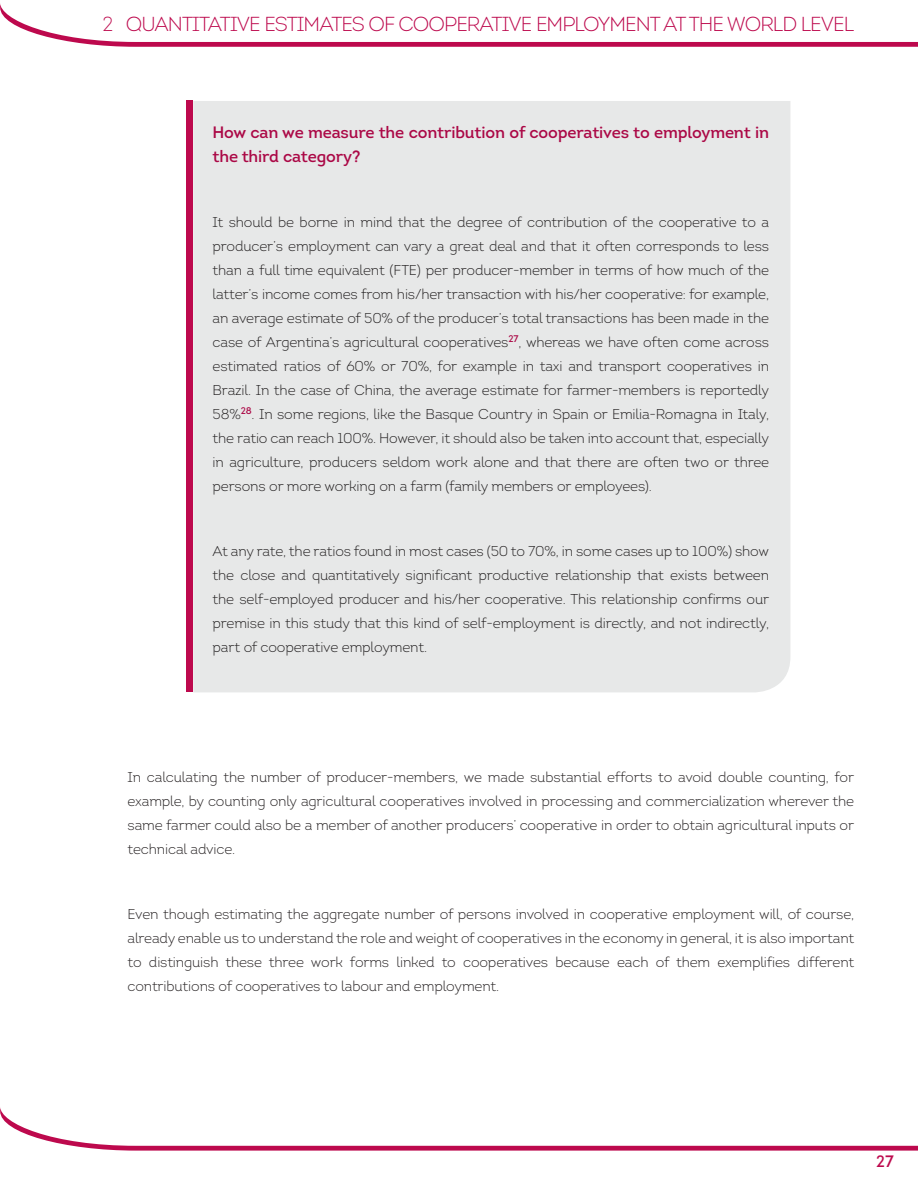
<style>
.page{position:relative;width:918px;height:1188px;background:#fff}
.page>*{position:absolute;margin:0;border:0;box-sizing:border-box;transform-origin:0 0}
.t1{font:300 20.25px "Intro";letter-spacing:-.045em;color:#bd094d}
.t2{font:16.5px/24px "Intro";letter-spacing:-.01em;color:#bd094d}
.t3{font:300 14.25px/24px "Intro";letter-spacing:-.01em;color:#231f20;text-align:justify}
</style>
<div class="page">
<svg style="left:0;top:1107px;width:918px;height:44px"></svg>
<svg style="left:0;top:3px;width:918px;height:44px"></svg>
<div style="left:193px;top:101px;width:597px;height:591px;background:#e7e8e8"></div>
<div style="left:187px;top:101px;width:6px;height:591px;background:#bd094d"></div>
<h1 class="t1" style="left:103px;top:11px;width:753px">2 QUANTITATIVE ESTIMATES OF COOPERATIVE EMPLOYMENT AT THE WORLD LEVEL</h1>
<p class="t2" style="left:213px;top:121px;width:558px">How can we measure the contribution of cooperatives to employment in the third category?</p>
<p class="t3" style="left:213px;top:210px;width:558px">It should be borne in mind that the degree of contribution of the cooperative to a producer’s employment can vary a great deal and that it often corresponds to less than a full time equivalent (FTE) per producer-member in terms of how much of the latter’s income comes from his/her transaction with his/her cooperative: for example, an average estimate of 50% of the producer’s total transactions has been made in the case of Argentina’s agricultural cooperatives<sup>27</sup>, whereas we have often come across estimated ratios of 60% or 70%, for example in taxi and transport cooperatives in Brazil. In the case of China, the average estimate for farmer-members is reportedly 58%<sup>28</sup>. In some regions, like the Basque Country in Spain or Emilia-Romagna in Italy, the ratio can reach 100%. However, it should also be taken into account that, especially in agriculture, producers seldom work alone and that there are often two or three persons or more working on a farm (family members or employees).</p>
<p class="t3" style="left:213px;top:539px;width:558px">At any rate, the ratios found in most cases (50 to 70%, in some cases up to 100%) show the close and quantitatively significant productive relationship that exists between the self-employed producer and his/her cooperative. This relationship confirms our premise in this study that this kind of self-employment is directly, and not indirectly, part of cooperative employment.</p>
<p class="t3" style="left:128px;top:765px;width:728px">In calculating the number of producer-members, we made substantial efforts to avoid double counting, for example, by counting only agricultural cooperatives involved in processing and commercialization wherever the same farmer could also be a member of another producers’ cooperative in order to obtain agricultural inputs or technical advice.</p>
<p class="t3" style="left:128px;top:902px;width:728px">Even though estimating the aggregate number of persons involved in cooperative employment will, of course, already enable us to understand the role and weight of cooperatives in the economy in general, it is also important to distinguish these three work forms linked to cooperatives because each of them exemplifies different contributions of cooperatives to labour and employment.</p>
<p class="t2" style="left:876px;top:1149px;width:19px">27</p>
</div>
